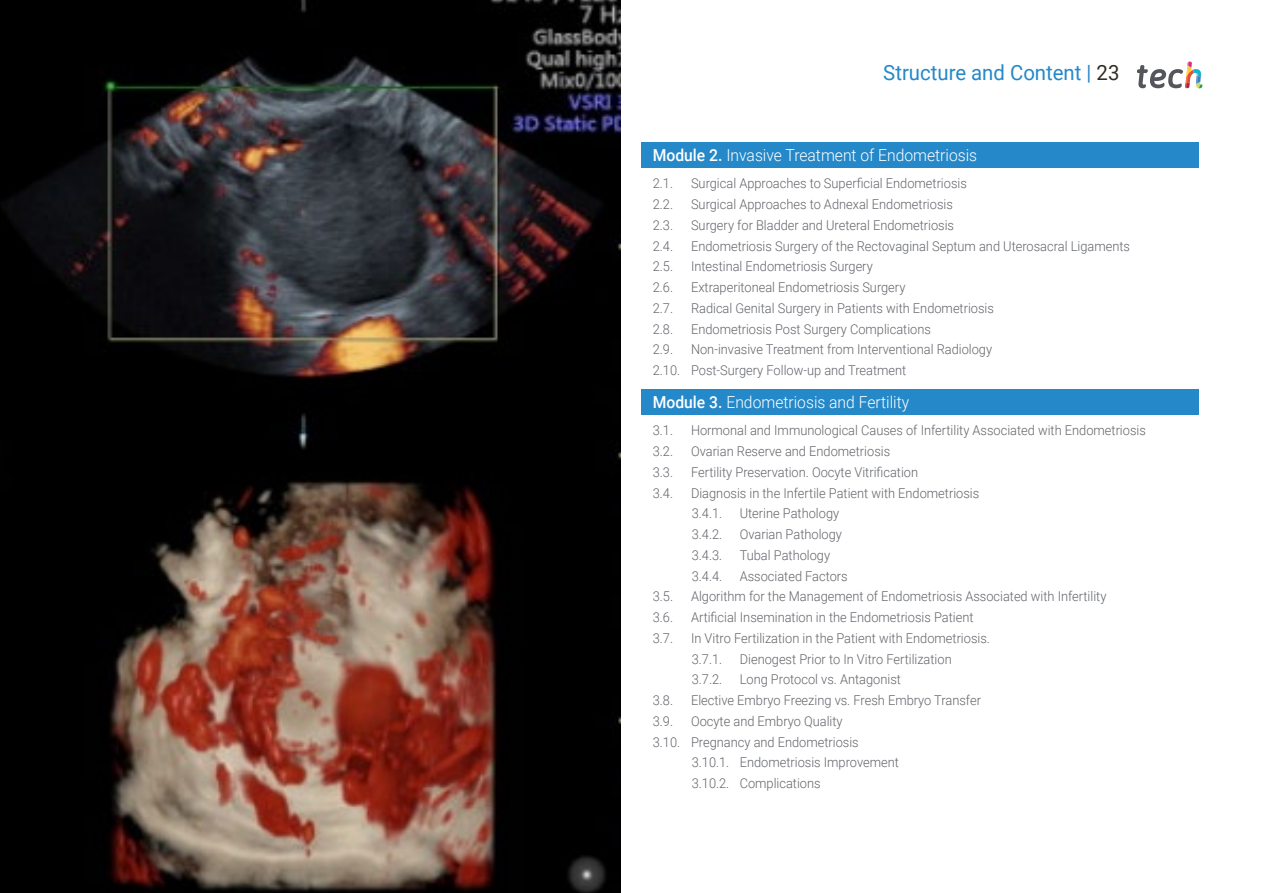
<style>
.page{position:relative;width:1263px;height:893px;background:#fff}
.page>*{position:absolute;margin:0;border:0;box-sizing:border-box;transform-origin:0 0}
.t1{font:21px "Roboto";color:#2488c9}
.t2{font:300 16.5px "Roboto";color:#fff;scale:.95 1}
.t3{font:300 13.5px/20.7px "Roboto";color:#61646a;scale:.95 1}
.s1{color:#312e20}
.s2{font-weight:500}
</style>
<div class="page">
<img style="left:0;top:0;width:621px;height:893px">
<svg style="left:1137px;top:62px;width:65px;height:27px"></svg>
<div style="left:642px;top:142px;width:557px;height:25px;background:#2488c9"></div>
<div style="left:642px;top:389px;width:557px;height:25px;background:#2488c9"></div>
<h1 class="t1" style="left:883px;top:57px;width:238px">Structure and Content | <span class="s1">23</span></h1>
<p class="t2" style="left:653px;top:144px;width:343px"><span class="s2">Module 2.</span> Invasive Treatment of Endometriosis</p>
<p class="t3" style="left:653px;top:173px;width:23px">2.1.</p>
<p class="t3" style="left:691px;top:173px;width:292px">Surgical Approaches to Superficial Endometriosis</p>
<p class="t3" style="left:653px;top:193px;width:23px">2.2.</p>
<p class="t3" style="left:691px;top:193px;width:277px">Surgical Approaches to Adnexal Endometriosis</p>
<p class="t3" style="left:653px;top:214px;width:23px">2.3.</p>
<p class="t3" style="left:691px;top:214px;width:278px">Surgery for Bladder and Ureteral Endometriosis</p>
<p class="t3" style="left:653px;top:235px;width:23px">2.4.</p>
<p class="t3" style="left:691px;top:235px;width:464px">Endometriosis Surgery of the Rectovaginal Septum and Uterosacral Ligaments</p>
<p class="t3" style="left:653px;top:256px;width:23px">2.5.</p>
<p class="t3" style="left:691px;top:256px;width:193px">Intestinal Endometriosis Surgery</p>
<p class="t3" style="left:653px;top:276px;width:23px">2.6.</p>
<p class="t3" style="left:691px;top:276px;width:227px">Extraperitoneal Endometriosis Surgery</p>
<p class="t3" style="left:653px;top:297px;width:23px">2.7.</p>
<p class="t3" style="left:691px;top:297px;width:320px">Radical Genital Surgery in Patients with Endometriosis</p>
<p class="t3" style="left:653px;top:318px;width:23px">2.8.</p>
<p class="t3" style="left:691px;top:318px;width:254px">Endometriosis Post Surgery Complications</p>
<p class="t3" style="left:653px;top:339px;width:23px">2.9.</p>
<p class="t3" style="left:653px;top:339px;width:359px;text-indent:38px">Non-invasive Treatment from Interventional Radiology<br>2.10. Post-Surgery Follow-up and Treatment</p>
<p class="t2" style="left:653px;top:391px;width:271px"><span class="s2">Module 3.</span> Endometriosis and Fertility</p>
<p class="t3" style="left:653px;top:420px;width:23px">3.1.</p>
<p class="t3" style="left:691px;top:420px;width:480px">Hormonal and Immunological Causes of Infertility Associated with Endometriosis</p>
<p class="t3" style="left:653px;top:440px;width:23px">3.2.</p>
<p class="t3" style="left:691px;top:440px;width:211px">Ovarian Reserve and Endometriosis</p>
<p class="t3" style="left:653px;top:461px;width:23px">3.3.</p>
<p class="t3" style="left:691px;top:461px;width:241px">Fertility Preservation. Oocyte Vitrification</p>
<p class="t3" style="left:653px;top:482px;width:23px">3.4.</p>
<p class="t3" style="left:691px;top:482px;width:305px">Diagnosis in the Infertile Patient with Endometriosis<br>3.4.1.</p>
<p class="t3" style="left:740px;top:503px;width:106px">Uterine Pathology</p>
<p class="t3" style="left:692px;top:523px;width:34px">3.4.2.</p>
<p class="t3" style="left:740px;top:523px;width:109px">Ovarian Pathology</p>
<p class="t3" style="left:692px;top:544px;width:34px">3.4.3.</p>
<p class="t3" style="left:740px;top:544px;width:97px">Tubal Pathology</p>
<p class="t3" style="left:692px;top:565px;width:34px">3.4.4.</p>
<p class="t3" style="left:740px;top:565px;width:115px">Associated Factors</p>
<p class="t3" style="left:653px;top:586px;width:23px">3.5.</p>
<p class="t3" style="left:691px;top:586px;width:439px">Algorithm for the Management of Endometriosis Associated with Infertility</p>
<p class="t3" style="left:653px;top:606px;width:23px">3.6.</p>
<p class="t3" style="left:691px;top:606px;width:299px">Artificial Insemination in the Endometriosis Patient</p>
<p class="t3" style="left:653px;top:627px;width:23px">3.7.</p>
<p class="t3" style="left:691px;top:627px;width:316px">In Vitro Fertilization in the Patient with Endometriosis.<br>3.7.1.</p>
<p class="t3" style="left:740px;top:648px;width:225px">Dienogest Prior to In Vitro Fertilization</p>
<p class="t3" style="left:692px;top:669px;width:34px">3.7.2.</p>
<p class="t3" style="left:740px;top:669px;width:171px">Long Protocol vs. Antagonist</p>
<p class="t3" style="left:653px;top:689px;width:23px">3.8.</p>
<p class="t3" style="left:691px;top:689px;width:307px">Elective Embryo Freezing vs. Fresh Embryo Transfer</p>
<p class="t3" style="left:653px;top:710px;width:23px">3.9.</p>
<p class="t3" style="left:691px;top:710px;width:161px">Oocyte and Embryo Quality</p>
<p class="t3" style="left:653px;top:731px;width:218px">3.10. Pregnancy and Endometriosis</p>
<p class="t3" style="left:692px;top:752px;width:220px">3.10.1. Endometriosis Improvement</p>
<p class="t3" style="left:692px;top:772px;width:137px">3.10.2. Complications</p>
</div>
